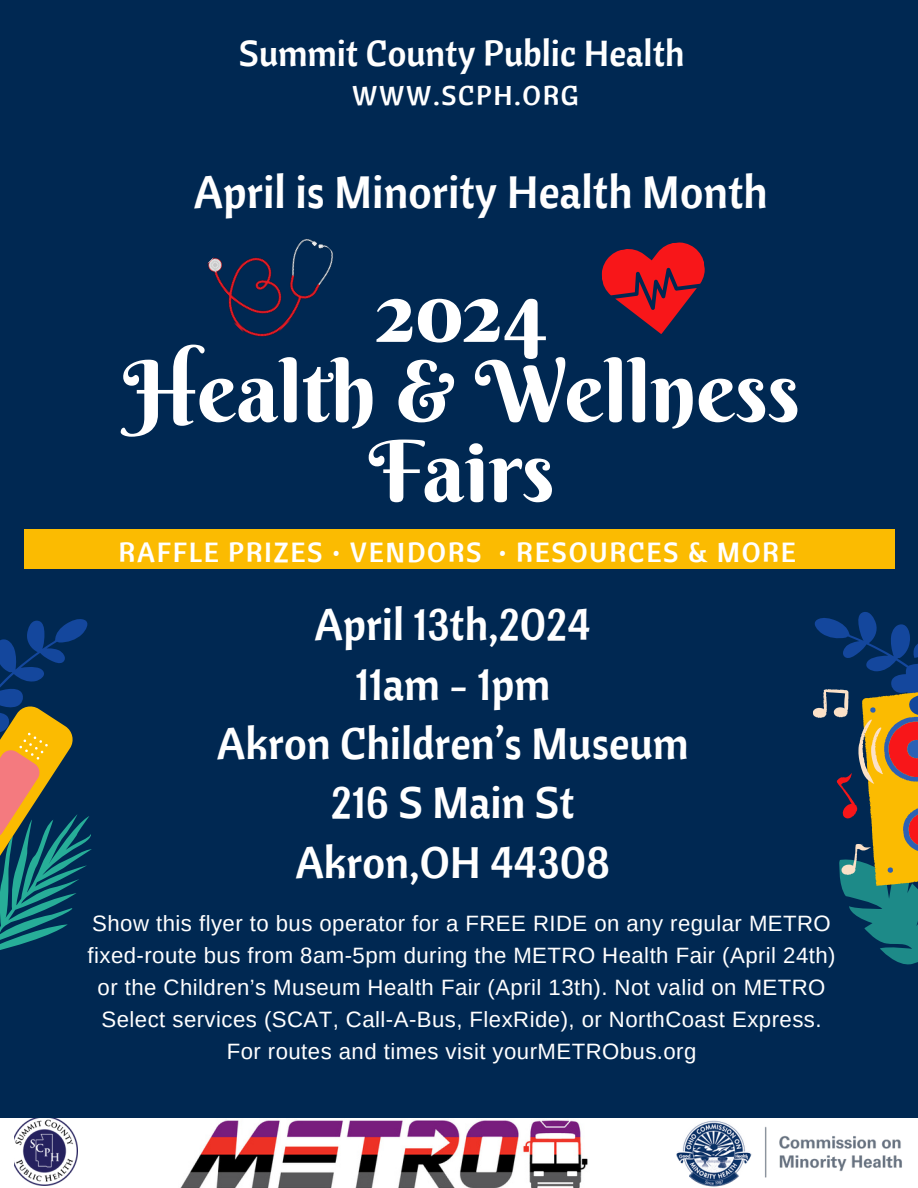
<style>
.page{position:relative;width:918px;height:1188px;background:#002852}
.page>*{position:absolute;margin:0;border:0;box-sizing:border-box;transform-origin:0 0}
.t1{font:85.05px/79.8px "Berkshire Swash";color:#fff;text-align:center}
.t2{font:45px "Cantora One";color:#fff}
.t3{font:43.8px/59.4px "Cantora One";color:#fff;text-align:center}
.t4{font:36px "Cantora One";color:#fff}
.t5{font:27.6px "Cantora One";letter-spacing:.06em;color:#fff}
.t6{font:27px "Cantora One";letter-spacing:.06em;color:#fff}
.t7{font:22.2px/32.1px "Arimo";letter-spacing:.02em;color:#fff;text-align:center}
</style>
<div class="page">
<div style="left:24px;top:529px;width:871px;height:40px;background:#fbbb01"></div>
<img style="left:207px;top:239px;width:126px;height:98px">
<svg style="left:0;top:619px;width:92px;height:331px"></svg>
<svg style="left:601px;top:242px;width:104px;height:92px"></svg>
<svg style="left:813px;top:612px;width:105px;height:353px"></svg>
<div style="left:0;top:1118px;width:918px;height:70px;background:#fff"></div>
<img style="left:676px;top:1120px;width:226px;height:67px">
<img style="left:15px;top:1118px;width:63px;height:67px">
<img style="left:180px;top:1120px;width:408px;height:68px">
<p class="t4" style="left:239px;top:30px;width:447px">Summit County Public Health</p>
<p class="t6" style="left:352px;top:78px;width:228px">WWW.SCPH.ORG</p>
<h2 class="t2" style="left:194px;top:163px;width:575px">April is Minority Health Month</h2>
<h1 class="t1" style="left:123px;top:271px;width:678px">2024<br>Health &amp; Wellness<br>Fairs</h1>
<h4 class="t5" style="left:119px;top:534px;width:679px">RAFFLE PRIZES • VENDORS • RESOURCES &amp; MORE</h4>
<p class="t3" style="left:217px;top:594px;width:473px">April 13th,2024<br>11am - 1pm<br>Akron Children’s Museum<br>216 S Main St<br>Akron,OH 44308</p>
<p class="t7" style="left:88px;top:907px;width:750px">Show this flyer to bus operator for a FREE RIDE on any regular METRO fixed-route bus from 8am-5pm during the METRO Health Fair (April 24th) or the Children’s Museum Health Fair (April 13th). Not valid on METRO Select services (SCAT, Call-A-Bus, FlexRide), or NorthCoast Express.<br>For routes and times visit yourMETRObus.org</p>
</div>
